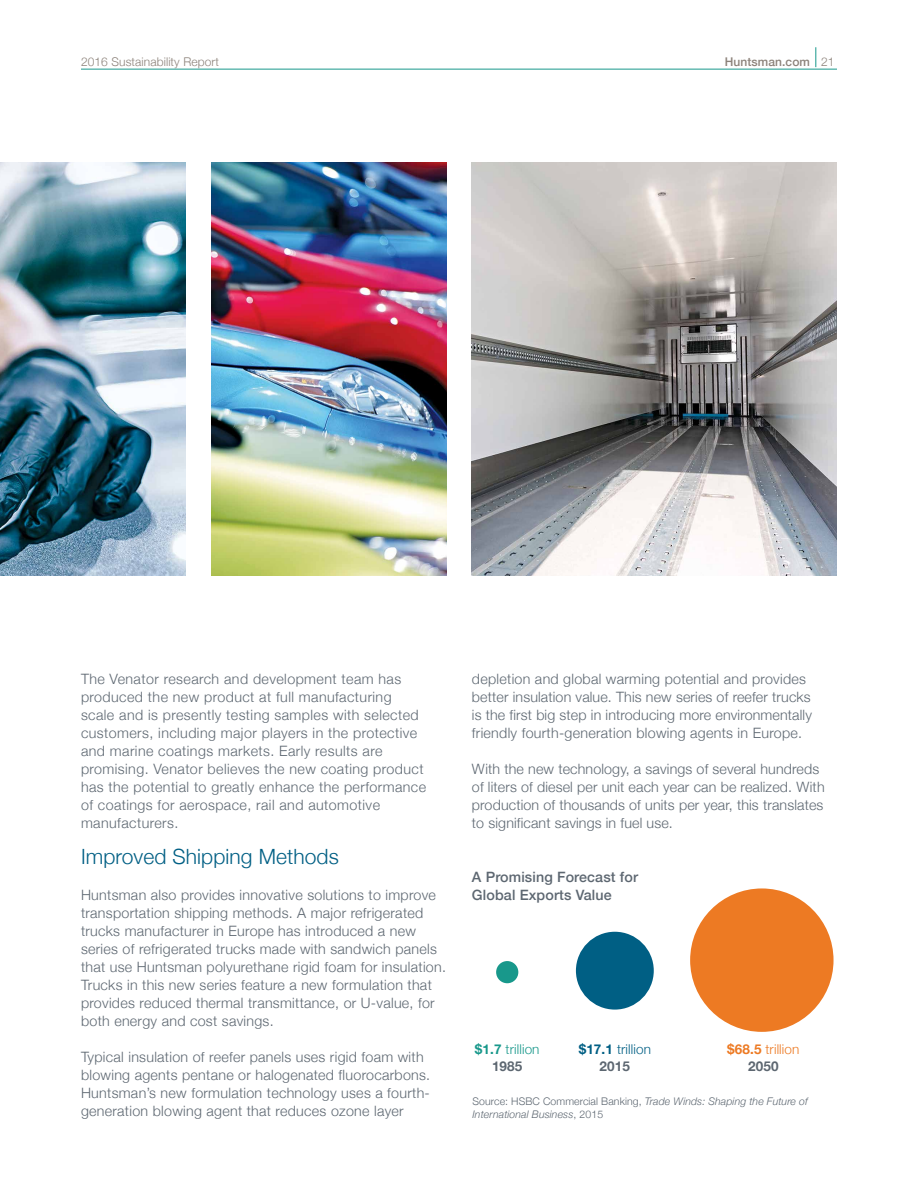
<style>
.page{position:relative;width:918px;height:1188px;background:#fff}
.page>*{position:absolute;margin:0;border:0;box-sizing:border-box;transform-origin:0 0}
.t1{font:300 21px "Helvetica Neue";letter-spacing:.005em;color:#005f84}
.t2{font:300 14.25px/18px "Helvetica Neue";letter-spacing:.02em;color:#5d6771}
.t3{font:500 14.25px/18px "Helvetica Neue";letter-spacing:.01em;color:#5d6771}
.t4{font:300 13.5px/16.6px "Helvetica Neue";letter-spacing:.01em;color:#005f84;text-align:center}
.t5{font:300 13.5px/16.6px "Helvetica Neue";letter-spacing:.01em;color:#ed7a23;text-align:center}
.t6{font:300 13.5px/16.6px "Helvetica Neue";letter-spacing:.01em;color:#18988b;text-align:center}
.t7{font:300 12px "Helvetica Neue";letter-spacing:.01em;color:#8c827a}
.t8{font:500 12px "Helvetica Neue";letter-spacing:.01em;color:#8c827a}
.t9{font:italic 300 10.5px/12.6px "Helvetica Neue";letter-spacing:.01em;color:#5d6771}
.s1{font-weight:300}
.s2{font-weight:700}
.s3{font-weight:700;color:#5d6771}
.s4{font-style:normal}
</style>
<div class="page">
<hr style="left:81px;top:69px;width:756px;height:1px;background:#18988b">
<svg style="left:816px;top:47px;width:1px;height:20px"></svg>
<img style="left:472px;top:162px;width:365px;height:414px">
<img style="left:211px;top:162px;width:235px;height:414px">
<img style="left:0;top:162px;width:185px;height:414px">
<div style="left:576px;top:932px;width:78px;height:78px;background:#005f84;border-radius:50%"></div>
<div style="left:496px;top:961px;width:22px;height:22px;background:#18988b;border-radius:50%"></div>
<div style="left:690px;top:888px;width:144px;height:144px;background:#ed7a23;border-radius:50%"></div>
<p class="t7" style="left:81px;top:52px;width:139px">2016 Sustainability Report</p>
<p class="t8" style="left:725px;top:52px;width:111px">Huntsman.com <span class="s1">21</span></p>
<p class="t2" style="left:81px;top:669px;width:347px">The Venator research and development team has produced the new product at full manufacturing scale and is presently testing samples with selected customers, including major players in the protective and marine coatings markets. Early results are promising. Venator believes the new coating product has the potential to greatly enhance the performance of coatings for aerospace, rail and automotive manufacturers.</p>
<h1 class="t1" style="left:81px;top:840px;width:259px">Improved Shipping Methods</h1>
<p class="t2" style="left:81px;top:885px;width:367px">Huntsman also provides innovative solutions to improve transportation shipping methods. A major refrigerated trucks manufacturer in Europe has introduced a new series of refrigerated trucks made with sandwich panels that use Huntsman polyurethane rigid foam for insulation.<br>Trucks in this new series feature a new formulation that provides reduced thermal transmittance, or U-value, for both energy and cost savings.</p>
<p class="t2" style="left:81px;top:1047px;width:351px">Typical insulation of reefer panels uses rigid foam with blowing agents pentane or halogenated fluorocarbons.<br>Huntsman’s new formulation technology uses a fourth&shy;generation blowing agent that reduces ozone layer</p>
<p class="t2" style="left:472px;top:669px;width:342px">depletion and global warming potential and provides better insulation value. This new series of reefer trucks is the first big step in introducing more environmentally friendly fourth-generation blowing agents in Europe.</p>
<p class="t2" style="left:472px;top:759px;width:354px">With the new technology, a savings of several hundreds of liters of diesel per unit each year can be realized. With production of thousands of units per year, this translates to significant savings in fuel use.</p>
<p class="t3" style="left:472px;top:867px;width:168px">A Promising Forecast for<br>Global Exports Value</p>
<p class="t6" style="left:475px;top:1040px;width:66px"><span class="s2">$1.7</span> trillion<br><span class="s3">1985</span></p>
<p class="t5" style="left:727px;top:1040px;width:74px"><span class="s2">$68.5</span> trillion<br><span class="s3">2050</span></p>
<p class="t4" style="left:579px;top:1040px;width:74px"><span class="s2">$17.1</span> trillion<br><span class="s3">2015</span></p>
<p class="t9" style="left:472px;top:1094px;width:337px"><span class="s4">Source: HSBC Commercial Banking,</span> Trade Winds: Shaping the Future of<br>International Business<span class="s4">, 2015</span></p>
</div>
